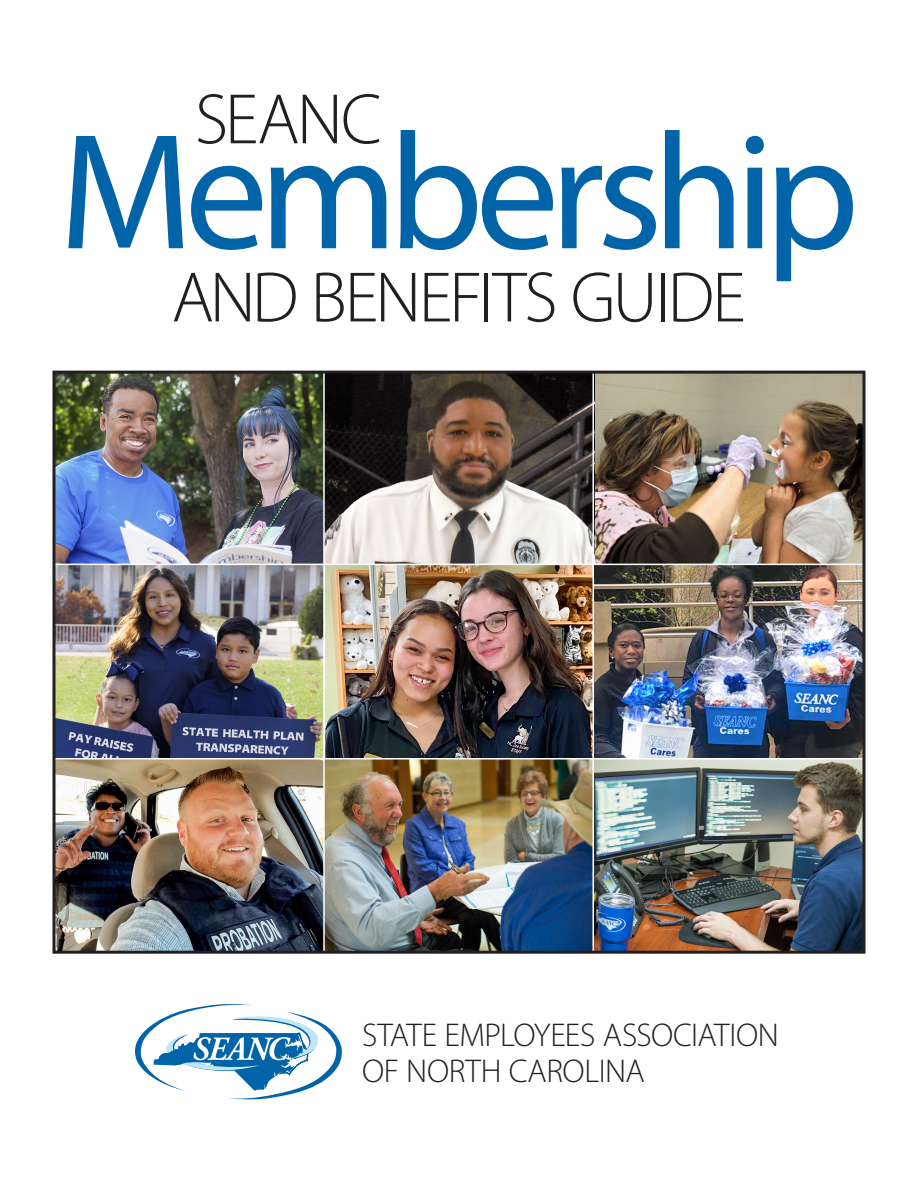
<style>
.page{position:relative;width:918px;height:1188px;background:#fff}
.page>*{position:absolute;margin:0;border:0;box-sizing:border-box;transform-origin:0 0}
.Body_copy{font:166.5px "Myriad Pro";letter-spacing:-.055em;color:#0163a8}
.Body_copy-2{font:300 72px "Myriad Pro";letter-spacing:-.035em;color:#231f20}
.Body_copy-3{font:300 33px "Myriad Pro";letter-spacing:-.015em;color:#231f20}
</style>
<div class="page">
<img style="left:56px;top:375px;width:267px;height:575px">
<img style="left:326px;top:565px;width:536px;height:193px">
<img style="left:325px;top:760px;width:537px;height:190px">
<img style="left:325px;top:375px;width:537px;height:189px">
<hr style="left:54px;top:564px;width:810px;height:1px;background:#fff">
<hr style="left:54px;top:758px;width:810px;height:2px;background:#fff">
<hr style="left:592px;top:372px;width:2px;height:579px;background:#fff">
<div style="left:52px;top:371px;width:814px;height:583px;border:3px solid #231f20"></div>
<svg style="left:135px;top:1004px;width:207px;height:95px"></svg>
<p class="Body_copy-2" style="left:195px;top:76px;width:188px">SEANC</p>
<p class="Body_copy" style="left:59px;top:90px;width:802px">Membership</p>
<p class="Body_copy-2" style="left:172px;top:254px;width:576px">AND BENEFITS GUIDE</p>
<p class="Body_copy-3" style="left:362px;top:1015px;width:418px">STATE EMPLOYEES ASSOCIATION</p>
<p class="Body_copy-3" style="left:362px;top:1051px;width:284px">OF NORTH CAROLINA</p>
</div>
